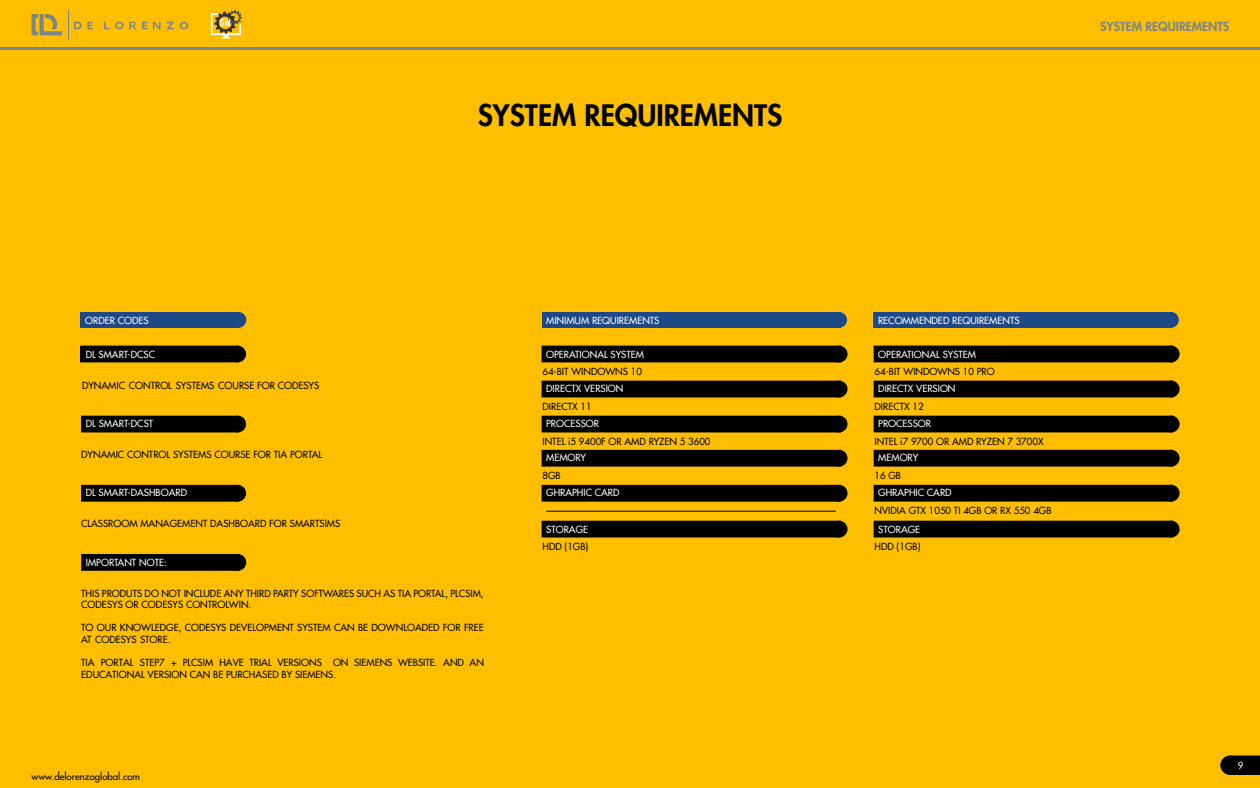
<style>
.page{position:relative;width:1260px;height:788px;background:#fff}
.page>*{position:absolute;margin:0;border:0;box-sizing:border-box;transform-origin:0 0}
.t1{font:800 28.88px "Futura";color:#000}
.t2{font:800 12.25px "Futura";color:#78858b}
.t3{font:500 9.62px/11.5px "Futura";color:#000}
.t4{font:500 9.62px "Futura";color:#fff}
</style>
<div class="page">
<div style="left:0;top:50px;width:1260px;height:716px;background:#ffbf00"></div>
<div style="left:0;top:0;width:1260px;height:49px;background:#ffbf00"></div>
<hr style="left:0;top:48px;width:1260px;height:2px;background:#78858b">
<div style="left:0;top:764px;width:1260px;height:24px;background:#ffbf00"></div>
<div style="left:1230px;top:756px;width:30px;height:18px;background:#000"></div>
<div style="left:1230px;top:755px;width:30px;height:19px;border:1px solid #000"></div>
<div style="left:1221px;top:756px;width:18px;height:18px;background:#000;border-radius:50%"></div>
<div style="left:1220px;top:755px;width:20px;height:19px;border:1px solid #000;border-radius:50%"></div>
<svg style="left:32px;top:14px;width:30px;height:21px"></svg>
<svg style="left:142px;top:22px;width:5px;height:7px"></svg>
<svg style="left:104px;top:22px;width:5px;height:7px"></svg>
<svg style="left:153px;top:22px;width:21px;height:7px"></svg>
<svg style="left:180px;top:22px;width:8px;height:7px"></svg>
<svg style="left:68px;top:10px;width:25px;height:29px"></svg>
<svg style="left:115px;top:22px;width:21px;height:7px"></svg>
<svg style="left:209px;top:8px;width:35px;height:33px"></svg>
<svg style="left:211px;top:10px;width:31px;height:29px"></svg>
<div style="left:542px;top:346px;width:298px;height:16px;background:#000"></div>
<div style="left:542px;top:345px;width:299px;height:17px;border:1px solid #000"></div>
<div style="left:542px;top:312px;width:298px;height:16px;background:#1d4989"></div>
<div style="left:542px;top:381px;width:298px;height:16px;background:#000"></div>
<div style="left:542px;top:380px;width:299px;height:17px;border:1px solid #000"></div>
<div style="left:542px;top:416px;width:298px;height:16px;background:#000"></div>
<div style="left:542px;top:415px;width:299px;height:17px;border:1px solid #000"></div>
<div style="left:542px;top:450px;width:298px;height:16px;background:#000"></div>
<div style="left:542px;top:485px;width:298px;height:16px;background:#000"></div>
<div style="left:542px;top:521px;width:298px;height:16px;background:#000"></div>
<div style="left:542px;top:520px;width:299px;height:17px;border:1px solid #000"></div>
<div style="left:831px;top:346px;width:16px;height:16px;background:#000;border-radius:50%"></div>
<div style="left:831px;top:345px;width:16px;height:17px;border:1px solid #000;border-radius:50%"></div>
<div style="left:831px;top:312px;width:16px;height:16px;background:#1d4989;border-radius:50%"></div>
<div style="left:831px;top:381px;width:16px;height:16px;background:#000;border-radius:50%"></div>
<div style="left:831px;top:380px;width:16px;height:17px;border:1px solid #000;border-radius:50%"></div>
<div style="left:831px;top:416px;width:16px;height:16px;background:#000;border-radius:50%"></div>
<div style="left:831px;top:415px;width:16px;height:17px;border:1px solid #000;border-radius:50%"></div>
<div style="left:831px;top:450px;width:16px;height:16px;background:#000;border-radius:50%"></div>
<div style="left:831px;top:450px;width:16px;height:16px;border:1px solid #000;border-radius:50%"></div>
<div style="left:831px;top:485px;width:16px;height:16px;background:#000;border-radius:50%"></div>
<div style="left:831px;top:485px;width:16px;height:16px;border:1px solid #000;border-radius:50%"></div>
<div style="left:831px;top:521px;width:16px;height:16px;background:#000;border-radius:50%"></div>
<div style="left:831px;top:520px;width:16px;height:17px;border:1px solid #000;border-radius:50%"></div>
<hr style="left:546px;top:510px;width:290px;height:1px;background:#000">
<div style="left:874px;top:312px;width:298px;height:16px;background:#1d4989"></div>
<div style="left:874px;top:346px;width:298px;height:16px;background:#000"></div>
<div style="left:874px;top:345px;width:299px;height:17px;border:1px solid #000"></div>
<div style="left:874px;top:381px;width:298px;height:16px;background:#000"></div>
<div style="left:874px;top:380px;width:299px;height:17px;border:1px solid #000"></div>
<div style="left:874px;top:416px;width:298px;height:16px;background:#000"></div>
<div style="left:874px;top:415px;width:299px;height:17px;border:1px solid #000"></div>
<div style="left:874px;top:450px;width:298px;height:16px;background:#000"></div>
<div style="left:874px;top:485px;width:298px;height:16px;background:#000"></div>
<div style="left:874px;top:521px;width:298px;height:16px;background:#000"></div>
<div style="left:874px;top:520px;width:299px;height:17px;border:1px solid #000"></div>
<div style="left:1163px;top:312px;width:16px;height:16px;background:#1d4989;border-radius:50%"></div>
<div style="left:1163px;top:346px;width:16px;height:16px;background:#000;border-radius:50%"></div>
<div style="left:1163px;top:345px;width:17px;height:17px;border:1px solid #000;border-radius:50%"></div>
<div style="left:1163px;top:381px;width:16px;height:16px;background:#000;border-radius:50%"></div>
<div style="left:1163px;top:380px;width:17px;height:17px;border:1px solid #000;border-radius:50%"></div>
<div style="left:1163px;top:416px;width:16px;height:16px;background:#000;border-radius:50%"></div>
<div style="left:1163px;top:415px;width:17px;height:17px;border:1px solid #000;border-radius:50%"></div>
<div style="left:1163px;top:450px;width:16px;height:16px;background:#000;border-radius:50%"></div>
<div style="left:1163px;top:450px;width:17px;height:16px;border:1px solid #000;border-radius:50%"></div>
<div style="left:1163px;top:485px;width:16px;height:16px;background:#000;border-radius:50%"></div>
<div style="left:1163px;top:485px;width:17px;height:16px;border:1px solid #000;border-radius:50%"></div>
<div style="left:1163px;top:521px;width:16px;height:16px;background:#000;border-radius:50%"></div>
<div style="left:1163px;top:520px;width:17px;height:17px;border:1px solid #000;border-radius:50%"></div>
<div style="left:81px;top:346px;width:156px;height:16px;background:#000"></div>
<div style="left:80px;top:345px;width:158px;height:17px;border:1px solid #000"></div>
<div style="left:80px;top:312px;width:158px;height:16px;background:#1d4989"></div>
<div style="left:82px;top:416px;width:155px;height:16px;background:#000"></div>
<div style="left:81px;top:415px;width:157px;height:17px;border:1px solid #000"></div>
<div style="left:82px;top:485px;width:156px;height:16px;background:#000"></div>
<div style="left:82px;top:554px;width:156px;height:16px;background:#000"></div>
<div style="left:230px;top:346px;width:16px;height:16px;background:#000;border-radius:50%"></div>
<div style="left:229px;top:345px;width:17px;height:17px;border:1px solid #000;border-radius:50%"></div>
<div style="left:231px;top:312px;width:15px;height:16px;background:#1d4989;border-radius:50%"></div>
<div style="left:230px;top:416px;width:16px;height:16px;background:#000;border-radius:50%"></div>
<div style="left:229px;top:415px;width:17px;height:17px;border:1px solid #000;border-radius:50%"></div>
<div style="left:230px;top:485px;width:16px;height:16px;background:#000;border-radius:50%"></div>
<div style="left:229px;top:485px;width:17px;height:16px;border:1px solid #000;border-radius:50%"></div>
<div style="left:230px;top:554px;width:16px;height:16px;background:#000;border-radius:50%"></div>
<div style="left:229px;top:554px;width:17px;height:16px;border:1px solid #000;border-radius:50%"></div>
<p class="t4" style="left:85px;top:314px;width:65px">ORDER CODES</p>
<p class="t4" style="left:86px;top:348px;width:71px">DL SMART-DCSC</p>
<p class="t3" style="left:82px;top:380px;width:239px">DYNAMIC CONTROL SYSTEMS COURSE FOR CODESYS</p>
<p class="t4" style="left:86px;top:417px;width:69px">DL SMART-DCST</p>
<p class="t3" style="left:81px;top:448px;width:242px">DYNAMIC CONTROL SYSTEMS COURSE FOR TIA PORTAL</p>
<p class="t4" style="left:86px;top:487px;width:103px">DL SMART-DASHBOARD</p>
<p class="t3" style="left:81px;top:518px;width:261px">CLASSROOM MANAGEMENT DASHBOARD FOR SMARTSIMS</p>
<p class="t4" style="left:86px;top:556px;width:83px">IMPORTANT NOTE:</p>
<h1 class="t1" style="left:478px;top:97px;width:306px">SYSTEM REQUIREMENTS</h1>
<p class="t4" style="left:546px;top:314px;width:115px">MINIMUM REQUIREMENTS</p>
<p class="t4" style="left:546px;top:348px;width:99px">OPERATIONAL SYSTEM</p>
<p class="t3" style="left:543px;top:366px;width:101px">64-BIT WINDOWNS 10</p>
<p class="t3" style="left:543px;top:401px;width:51px">DIRECTX 11</p>
<p class="t3" style="left:543px;top:436px;width:169px">INTEL i5 9400F OR AMD RYZEN 5 3600</p>
<p class="t3" style="left:543px;top:470px;width:20px">8GB</p>
<p class="t4" style="left:546px;top:382px;width:79px">DIRECTX VERSION</p>
<p class="t4" style="left:546px;top:417px;width:54px">PROCESSOR</p>
<p class="t4" style="left:546px;top:452px;width:41px">MEMORY</p>
<p class="t4" style="left:546px;top:487px;width:75px">GHRAPHIC CARD</p>
<p class="t4" style="left:546px;top:523px;width:44px">STORAGE</p>
<p class="t3" style="left:543px;top:540px;width:47px">HDD (1GB)</p>
<p class="t3" style="left:81px;top:587px;width:404px">THIS PRODUTS DO NOT INCLUDE ANY THIRD PARTY SOFTWARES SUCH AS TIA PORTAL, PLCSIM,<br>CODESYS OR CODESYS CONTROLWIN.</p>
<p class="t3" style="left:81px;top:622px;width:404px">TO OUR KNOWLEDGE, CODESYS DEVELOPMENT SYSTEM CAN BE DOWNLOADED FOR FREE<br>AT CODESYS STORE.</p>
<p class="t3" style="left:81px;top:656px;width:404px">TIA PORTAL STEP7 + PLCSIM HAVE TRIAL VERSIONS ON SIEMENS WEBSITE. AND AN<br>EDUCATIONAL VERSION CAN BE PURCHASED BY SIEMENS.</p>
<p class="t3" style="left:32px;top:770px;width:110px">www.delorenzoglobal.com</p>
<p class="t2" style="left:1100px;top:19px;width:131px">SYSTEM REQUIREMENTS</p>
<p class="t4" style="left:878px;top:314px;width:143px">RECOMMENDED REQUIREMENTS</p>
<p class="t4" style="left:878px;top:348px;width:99px">OPERATIONAL SYSTEM</p>
<p class="t4" style="left:878px;top:382px;width:79px">DIRECTX VERSION</p>
<p class="t4" style="left:878px;top:417px;width:54px">PROCESSOR</p>
<p class="t4" style="left:878px;top:452px;width:41px">MEMORY</p>
<p class="t4" style="left:878px;top:487px;width:75px">GHRAPHIC CARD</p>
<p class="t4" style="left:878px;top:523px;width:44px">STORAGE</p>
<p class="t3" style="left:875px;top:366px;width:122px">64-BIT WINDOWNS 10 PRO</p>
<p class="t3" style="left:875px;top:401px;width:51px">DIRECTX 12</p>
<p class="t3" style="left:875px;top:436px;width:170px">INTEL i7 9700 OR AMD RYZEN 7 3700X</p>
<p class="t3" style="left:875px;top:470px;width:28px">16 GB</p>
<p class="t3" style="left:875px;top:505px;width:178px">NVIDIA GTX 1050 TI 4GB OR RX 550 4GB</p>
<p class="t3" style="left:875px;top:540px;width:47px">HDD (1GB)</p>
<p class="t4" style="left:1238px;top:759px;width:7px">9</p>
</div>
